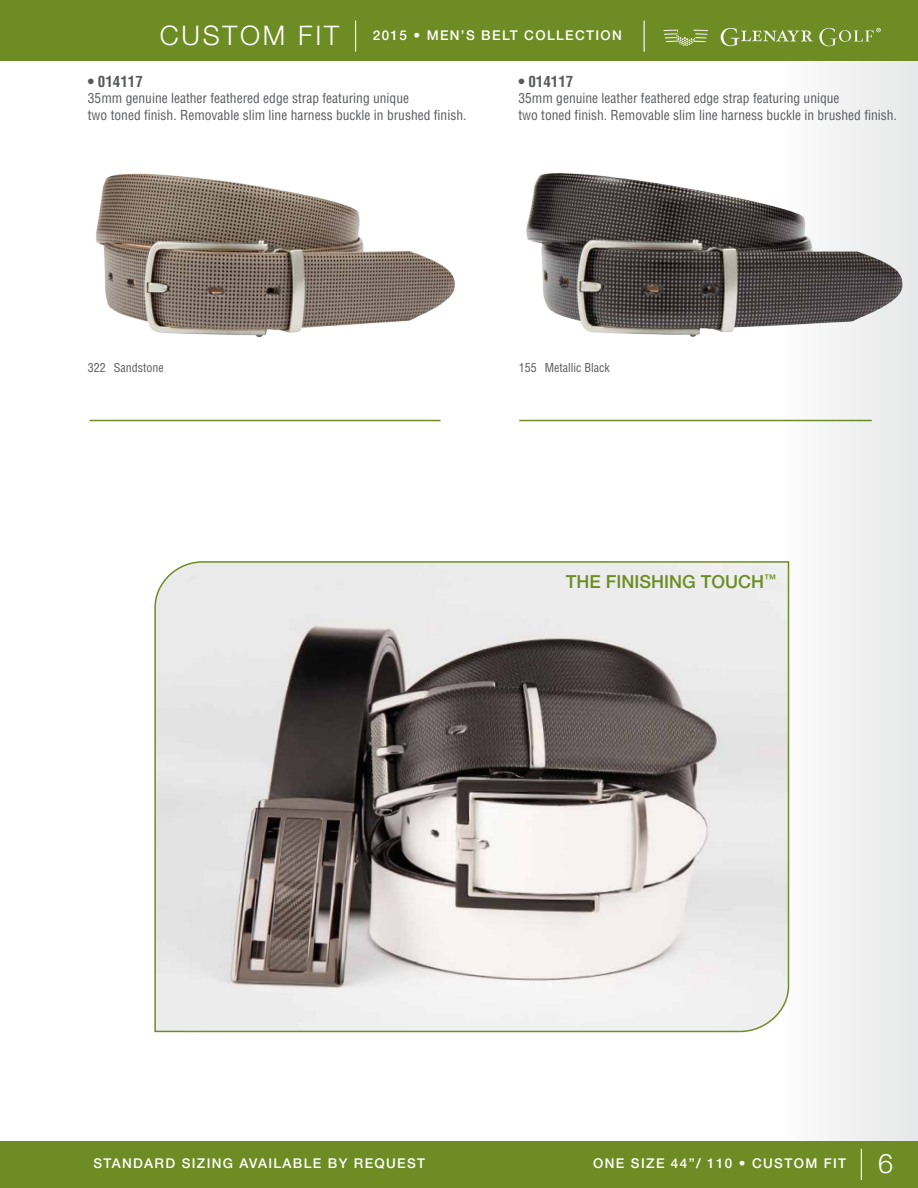
<style>
.page{position:relative;width:918px;height:1188px;background:#fff}
.page>*{position:absolute;margin:0;border:0;box-sizing:border-box;transform-origin:0 0}
.t1{font:300 27px "Helvetica Neue";letter-spacing:.1em;color:#fff}
.t2{font:500 18px "Helvetica Neue";color:#6d8d24}
.t3{font:700 condensed 15px "Helvetica";color:#595a5c}
.t4{font:condensed 13.5px/16.2px "Helvetica";color:#595a5c}
.t5{font:500 13.5px "Helvetica Neue";letter-spacing:.1em;color:#fff}
.t6{font:condensed 12px "Helvetica";color:#595a5c}
.s1{font-weight:300;font-size:27px}
</style>
<div class="page">
<div style="left:782px;top:55px;width:136px;height:1091px;background:#f1f1f2"></div>
<div style="left:0;top:1142px;width:918px;height:46px;background:#6d8d24"></div>
<div style="left:0;top:0;width:918px;height:60px;background:#6d8d24"></div>
<hr style="left:861px;top:1149px;width:1px;height:31px;background:#fff">
<hr style="left:644px;top:21px;width:1px;height:31px;background:#fff">
<svg style="left:663px;top:29px;width:45px;height:17px"></svg>
<svg style="left:721px;top:28px;width:92px;height:18px"></svg>
<svg style="left:819px;top:28px;width:62px;height:18px"></svg>
<hr style="left:519px;top:420px;width:353px;height:1px;background:#6d8d24">
<hr style="left:89px;top:420px;width:352px;height:1px;background:#6d8d24">
<hr style="left:355px;top:21px;width:1px;height:31px;background:#fff">
<img style="left:95px;top:173px;width:360px;height:165px">
<img style="left:526px;top:121px;width:377px;height:233px">
<svg style="left:154px;top:560px;width:636px;height:473px"></svg>
<h1 class="t1" style="left:160px;top:19px;width:181px">CUSTOM FIT</h1>
<p class="t5" style="left:373px;top:28px;width:251px">2015 • MEN’S BELT COLLECTION</p>
<p class="t3" style="left:88px;top:72px;width:57px">• 014117</p>
<p class="t4" style="left:88px;top:90px;width:380px">35mm genuine leather feathered edge strap featuring unique<br>two toned finish. Removable slim line harness buckle in brushed finish.</p>
<p class="t3" style="left:518px;top:72px;width:57px">• 014117</p>
<p class="t4" style="left:518px;top:90px;width:380px">35mm genuine leather feathered edge strap featuring unique<br>two toned finish. Removable slim line harness buckle in brushed finish.</p>
<p class="t6" style="left:88px;top:360px;width:77px">322 Sandstone</p>
<p class="t6" style="left:519px;top:360px;width:92px">155 Metallic Black</p>
<h2 class="t2" style="left:566px;top:571px;width:212px">THE FINISHING TOUCH<sup>™</sup></h2>
<p class="t5" style="left:94px;top:1155px;width:333px">STANDARD SIZING AVAILABLE BY REQUEST</p>
<p class="t5" style="left:593px;top:1155px;width:301px">ONE SIZE 44”/ 110 • CUSTOM FIT <span class="s1">6</span></p>
</div>
